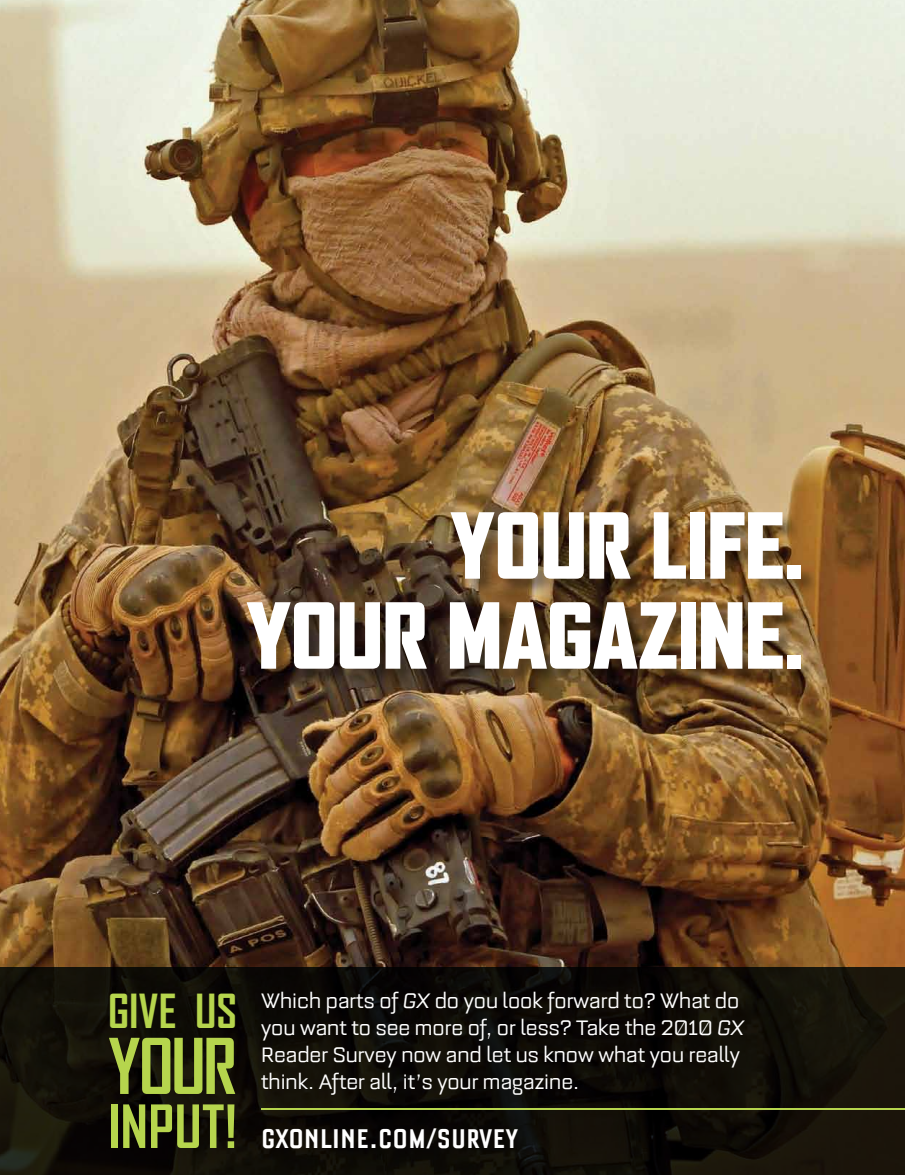
<style>
.page{position:relative;width:905px;height:1175px;background:#fff}
.page>*{position:absolute;margin:0;border:0;box-sizing:border-box;transform-origin:0 0}
.t1{font:900 87px/90px "Agency FB";letter-spacing:.01em;color:#fff;text-align:right}
.t2{font:700 73.5px "Agency FB";color:#b6d54d}
.t3{font:700 57px "Agency FB";letter-spacing:.01em;color:#b6d54d}
.t4{font:700 45px "Agency FB";color:#b6d54d}
.t5{font:700 condensed 33px "Bourgeois";color:#fff}
.t6{font:25.5px/27px "Bourgeois";color:#fff}
.s1{font-style:italic}
</style>
<div class="page">
<img style="left:0;top:0;width:904px;height:967px">
<svg style="left:0;top:967px;width:904px;height:207px;background:#0f0d07"></svg>
<div style="left:247px;top:512px;width:571px;height:175px;background:#000;opacity:.4"></div>
<hr style="left:261px;top:1108px;width:643px;height:2px;background:#b6d54d">
<h1 class="t1" style="left:246px;top:501px;width:558px">YOUR LIFE.<br>YOUR MAGAZINE.</h1>
<h3 class="t4" style="left:108px;top:986px;width:130px">GIVE US</h3>
<h2 class="t2" style="left:108px;top:1025px;width:130px">YOUR</h2>
<h3 class="t3" style="left:108px;top:1094px;width:130px">INPUT!</h3>
<p class="t6" style="left:261px;top:987px;width:484px">Which parts of <span class="s1">GX</span> do you look forward to? What do you want to see more of, or less? Take the 2010 <span class="s1">GX </span>Reader Survey now and let us know what you really think. After all, it’s your magazine.</p>
<p class="t5" style="left:261px;top:1122px;width:258px">Gxonline.com/survey</p>
</div>
